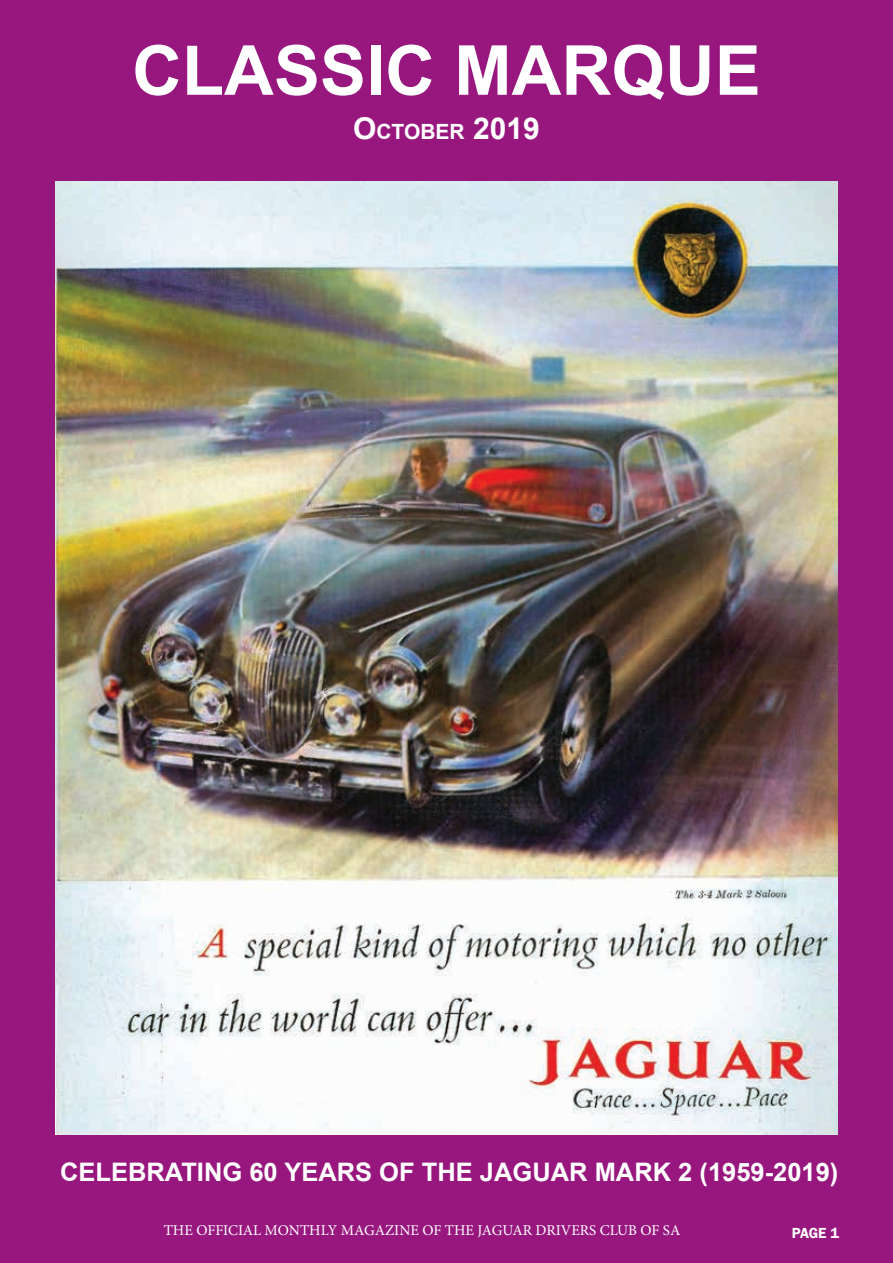
<style>
.page{position:relative;width:893px;height:1263px;background:#fff}
.page>*{position:absolute;margin:0;border:0;box-sizing:border-box;transform-origin:0 0}
.t1{font:700 69px "Arial";color:#fff}
.t2{font:700 25.5px "Arial";color:#fff}
.t3{font:700 21px "Arial";color:#fff}
.t4{font:15px "Minion Pro";color:#fff}
.t5{font:600 15px "Franklin Gothic";color:#fff}
.s1{font-size:30px}
</style>
<div class="page">
<div style="left:0;top:1209px;width:893px;height:54px;background:#97177e"></div>
<div style="left:0;top:1123px;width:893px;height:86px;background:#97177e"></div>
<div style="left:0;top:0;width:893px;height:182px;background:#97177e"></div>
<img style="left:54px;top:181px;width:785px;height:953px">
<div style="left:0;top:179px;width:54px;height:959px;background:#97177e"></div>
<div style="left:839px;top:170px;width:54px;height:968px;background:#97177e"></div>
<p class="t1" style="left:132px;top:25px;width:630px">CLASSIC MARQUE</p>
<p class="t3" style="left:353px;top:118px;width:188px"><span class="s1">O</span>CTOBER <span class="s1">2019</span></p>
<p class="t2" style="left:60px;top:1155px;width:780px">CELEBRATING 60 YEARS OF THE JAGUAR MARK 2 (1959-2019)</p>
<p class="t4" style="left:164px;top:1220px;width:518px">THE OFFICIAL MONTHLY MAGAZINE OF THE JAGUAR DRIVERS CLUB OF SA</p>
<p class="t5" style="left:792px;top:1224px;width:49px">PAGE 1</p>
</div>
